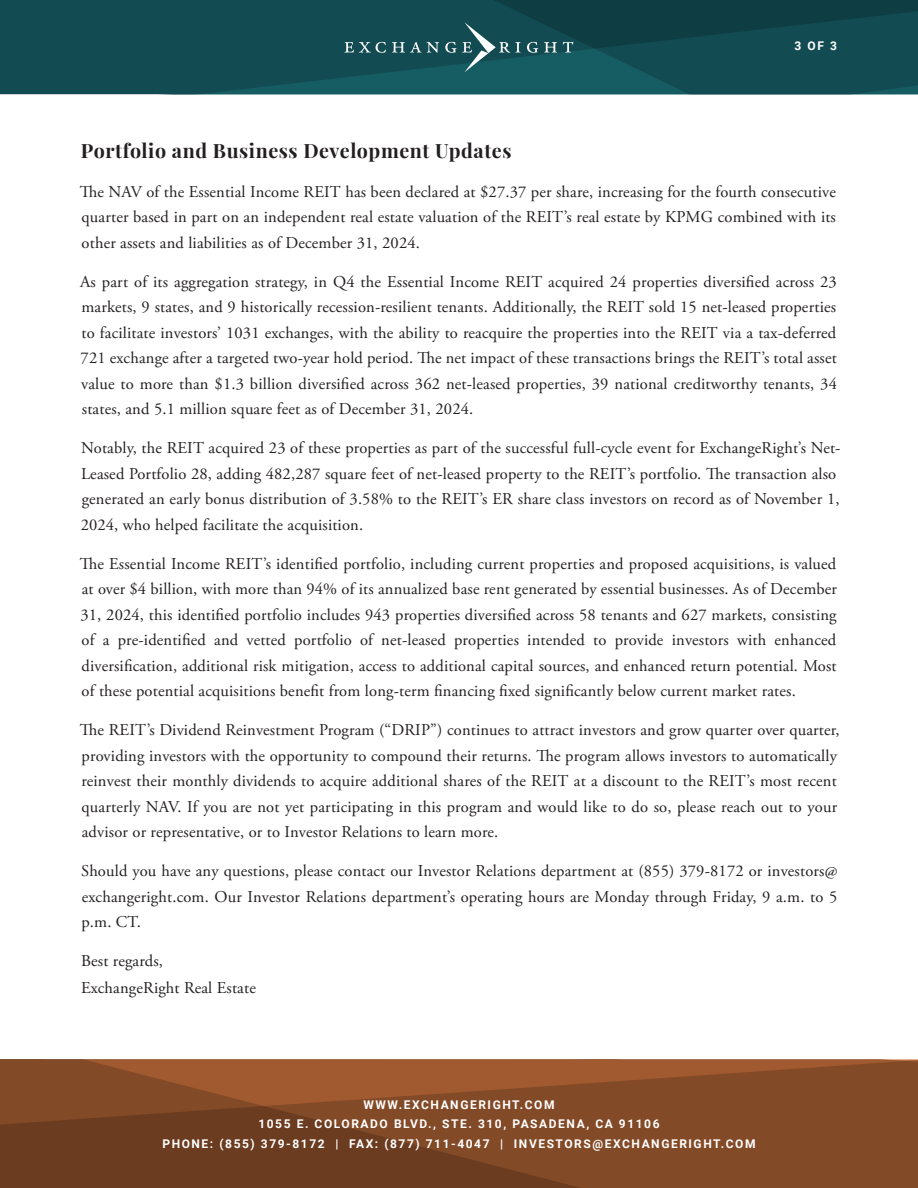
<style>
.page{position:relative;width:918px;height:1188px;background:#fff}
.page>*{position:absolute;margin:0;border:0;box-sizing:border-box;transform-origin:0 0}
.t1{font:700 19.65px "Playfair Display";letter-spacing:.03em;color:#231f20}
.t2{font:16.5px/25.5px "Adobe Garamond Pro";letter-spacing:.01em;color:#231f20;text-align:justify}
.Body_Copy{font:700 12px/19.5px "Roboto";letter-spacing:.13em;color:#fff;text-align:center}
</style>
<div class="page">
<svg style="left:0;top:0;width:445px;height:94px;background:#124c53"></svg>
<svg style="left:0;top:1059px;width:918px;height:129px;background:#814926"></svg>
<svg style="left:344px;top:42px;width:42px;height:11px"></svg>
<svg style="left:392px;top:42px;width:47px;height:11px"></svg>
<svg style="left:445px;top:0;width:473px;height:94px;background:#144c53"></svg>
<p class="Body_Copy" style="left:795px;top:35px;width:44px">3 OF 3</p>
<p class="t1" style="left:81px;top:135px;width:432px">Portfolio and Business Development Updates</p>
<p class="t2" style="left:80px;top:179px;width:758px">The NAV of the Essential Income REIT has been declared at $27.37 per share, increasing for the fourth consecutive quarter based in part on an independent real estate valuation of the REIT’s real estate by KPMG combined with its other assets and liabilities as of December 31, 2024.</p>
<p class="t2" style="left:80px;top:269px;width:758px">As part of its aggregation strategy, in Q4 the Essential Income REIT acquired 24 properties diversified across 23 markets, 9 states, and 9 historically recession-resilient tenants. Additionally, the REIT sold 15 net-leased properties to facilitate investors’ 1031 exchanges, with the ability to reacquire the properties into the REIT via a tax-deferred 721 exchange after a targeted two-year hold period. The net impact of these transactions brings the REIT’s total asset value to more than $1.3 billion diversified across 362 net-leased properties, 39 national creditworthy tenants, 34 states, and 5.1 million square feet as of December 31, 2024.</p>
<p class="t2" style="left:81px;top:436px;width:761px;text-align:left">Notably, the REIT acquired 23 of these properties as part of the successful full-cycle event for ExchangeRight’s Net-Leased Portfolio 28, adding 482,287 square feet of net-leased property to the REIT’s portfolio. The transaction also generated an early bonus distribution of 3.58% to the REIT’s ER share class investors on record as of November 1, 2024, who helped facilitate the acquisition.</p>
<p class="t2" style="left:80px;top:551px;width:759px">The Essential Income REIT’s identified portfolio, including current properties and proposed acquisitions, is valued at over $4 billion, with more than 94% of its annualized base rent generated by essential businesses. As of December 31, 2024, this identified portfolio includes 943 properties diversified across 58 tenants and 627 markets, consisting of a pre-identified and vetted portfolio of net-leased properties intended to provide investors with enhanced diversification, additional risk mitigation, access to additional capital sources, and enhanced return potential. Most of these potential acquisitions benefit from long-term financing fixed significantly below current market rates.</p>
<p class="t2" style="left:80px;top:718px;width:761px;text-align:left">The REIT’s Dividend Reinvestment Program (“DRIP”) continues to attract investors and grow quarter over quarter, providing investors with the opportunity to compound their returns. The program allows investors to automatically reinvest their monthly dividends to acquire additional shares of the REIT at a discount to the REIT’s most recent quarterly NAV. If you are not yet participating in this program and would like to do so, please reach out to your advisor or representative, or to Investor Relations to learn more.</p>
<p class="t2" style="left:81px;top:859px;width:758px">Should you have any questions, please contact our Investor Relations department at (855) 379-8172 or investors@ exchangeright.com. Our Investor Relations department’s operating hours are Monday through Friday, 9 a.m. to 5 p.m. CT.</p>
<p class="t2" style="left:81px;top:949px;width:83px">Best regards,</p>
<p class="t2" style="left:81px;top:976px;width:176px">ExchangeRight Real Estate</p>
<p class="Body_Copy" style="left:162px;top:1094px;width:595px">WWW.EXCHANGERIGHT.COM<br>1055 E. COLORADO BLVD., STE. 310, PASADENA, CA 91106<br>PHONE: (855) 379-8172 | FAX: (877) 711-4047 | INVESTORS@EXCHANGERIGHT.COM</p>
</div>
